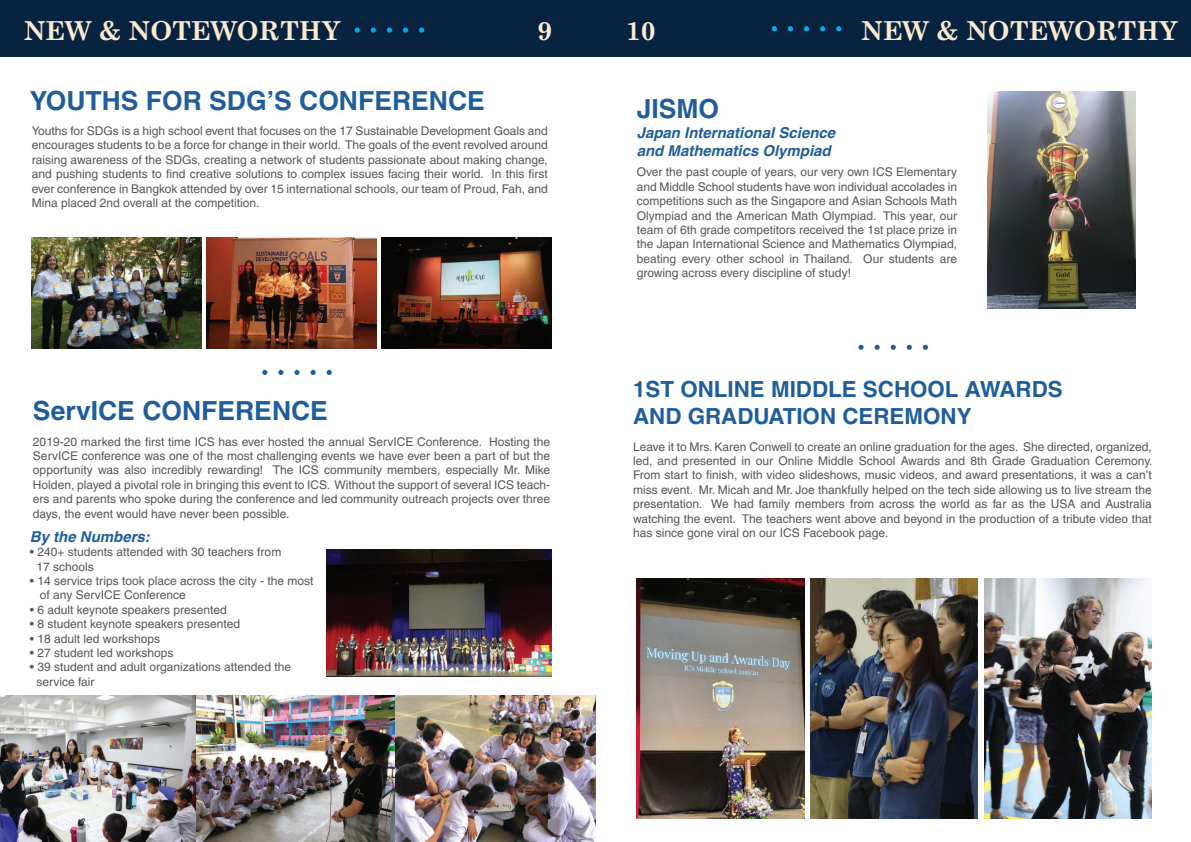
<style>
.page{position:relative;width:1191px;height:842px;background:#fff}
.page>*{position:absolute;margin:0;border:0;box-sizing:border-box;transform-origin:0 0}
.t1{font:700 26.3px "Helvetica CE";color:#1f5e9b}
.t2{font:700 26.2px "Century Schoolbook";color:#fbe9d0}
.t3{font:700 22.2px/26.6px "Helvetica CE";color:#1f5e9b}
.t4{font:italic 700 15px/18px "Helvetica";color:#1f5e9b}
.t5{font:12px/14.4px "Helvetica";color:#555659;text-align:justify}
</style>
<div class="page">
<div style="left:595px;top:0;width:596px;height:56px;background:#08233f"></div>
<svg style="left:836px;top:26px;width:5px;height:5px"></svg>
<svg style="left:820px;top:26px;width:5px;height:5px"></svg>
<svg style="left:804px;top:26px;width:5px;height:5px"></svg>
<svg style="left:788px;top:26px;width:5px;height:5px"></svg>
<svg style="left:772px;top:26px;width:5px;height:5px"></svg>
<div style="left:0;top:0;width:595px;height:56px;background:#08233f"></div>
<svg style="left:419px;top:27px;width:5px;height:6px"></svg>
<svg style="left:403px;top:27px;width:5px;height:6px"></svg>
<svg style="left:387px;top:27px;width:5px;height:6px"></svg>
<svg style="left:371px;top:27px;width:5px;height:6px"></svg>
<svg style="left:355px;top:27px;width:5px;height:6px"></svg>
<img style="left:32px;top:237px;width:170px;height:111px">
<img style="left:206px;top:237px;width:170px;height:111px">
<img style="left:381px;top:237px;width:170px;height:111px">
<svg style="left:327px;top:370px;width:5px;height:5px"></svg>
<svg style="left:310px;top:370px;width:6px;height:5px"></svg>
<svg style="left:294px;top:370px;width:5px;height:5px"></svg>
<svg style="left:278px;top:370px;width:5px;height:5px"></svg>
<svg style="left:262px;top:370px;width:5px;height:5px"></svg>
<img style="left:327px;top:549px;width:224px;height:128px">
<img style="left:0;top:696px;width:197px;height:146px">
<img style="left:197px;top:696px;width:199px;height:146px">
<img style="left:396px;top:696px;width:199px;height:146px">
<img style="left:987px;top:91px;width:148px;height:217px">
<svg style="left:923px;top:345px;width:5px;height:5px"></svg>
<svg style="left:906px;top:345px;width:6px;height:5px"></svg>
<svg style="left:890px;top:345px;width:5px;height:5px"></svg>
<svg style="left:874px;top:345px;width:5px;height:5px"></svg>
<svg style="left:858px;top:345px;width:5px;height:5px"></svg>
<img style="left:637px;top:579px;width:167px;height:239px">
<img style="left:810px;top:579px;width:168px;height:239px">
<img style="left:984px;top:579px;width:167px;height:239px">
<h2 class="t2" style="left:24px;top:10px;width:318px">NEW &amp; NOTEWORTHY</h2>
<h2 class="t2" style="left:861px;top:10px;width:318px">NEW &amp; NOTEWORTHY</h2>
<h2 class="t2" style="left:537px;top:10px;width:17px">9</h2>
<h2 class="t2" style="left:625px;top:10px;width:32px">10</h2>
<h1 class="t1" style="left:30px;top:85px;width:456px">YOUTHS FOR SDG’S CONFERENCE</h1>
<p class="t5" style="left:32px;top:124px;width:517px">Youths for SDGs is a high school event that focuses on the 17 Sustainable Development Goals and encourages students to be a force for change in their world. The goals of the event revolved around raising awareness of the SDGs, creating a network of students passionate about making change, and pushing students to find creative solutions to complex issues facing their world. In this first ever conference in Bangkok attended by over 15 international schools, our team of Proud, Fah, and Mina placed 2nd overall at the competition.</p>
<h1 class="t1" style="left:33px;top:394px;width:296px">ServICE CONFERENCE</h1>
<p class="t5" style="left:33px;top:434px;width:519px">2019-20 marked the first time ICS has ever hosted the annual ServICE Conference. Hosting the ServICE conference was one of the most challenging events we have ever been a part of but the opportunity was also incredibly rewarding! The ICS community members, especially Mr. Mike Holden, played a pivotal role in bringing this event to ICS. Without the support of several ICS teach&shy;ers and parents who spoke during the conference and led community outreach projects over three days, the event would have never been possible.</p>
<p class="t4" style="left:30px;top:527px;width:121px">By the Numbers:</p>
<p class="t5" style="left:37px;top:545px;width:246px;text-indent:-7px">• 240+ students attended with 30 teachers from<br>17 schools</p>
<p class="t5" style="left:40px;top:574px;width:275px;text-indent:-10px">• 14 service trips took place across the city - the most of any ServICE Conference</p>
<p class="t5" style="left:30px;top:602px;width:198px">• 6 adult keynote speakers presented</p>
<p class="t5" style="left:30px;top:617px;width:212px">• 8 student keynote speakers presented</p>
<p class="t5" style="left:30px;top:631px;width:132px">• 18 adult led workshops</p>
<p class="t5" style="left:30px;top:646px;width:145px">• 27 student led workshops</p>
<p class="t5" style="left:37px;top:660px;width:256px;text-indent:-7px">• 39 student and adult organizations attended the service fair</p>
<h1 class="t1" style="left:637px;top:93px;width:84px">JISMO</h1>
<p class="t4" style="left:637px;top:123px;width:200px">Japan International Science and Mathematics Olympiad</p>
<p class="t5" style="left:637px;top:165px;width:322px">Over the past couple of years, our very own ICS Elementary and Middle School students have won individual accolades in competitions such as the Singapore and Asian Schools Math Olympiad and the American Math Olympiad. This year, our team of 6th grade competitors received the 1st place prize in the Japan International Science and Mathematics Olympiad, beating every other school in Thailand. Our students are growing across every discipline of study!</p>
<h3 class="t3" style="left:633px;top:376px;width:431px">1ST ONLINE MIDDLE SCHOOL AWARDS<br>AND GRADUATION CEREMONY</h3>
<p class="t5" style="left:633px;top:439px;width:521px">Leave it to Mrs. Karen Conwell to create an online graduation for the ages. She directed, organized, led, and presented in our Online Middle School Awards and 8th Grade Graduation Ceremony.<br>From start to finish, with video slideshows, music videos, and award presentations, it was a can’t miss event. Mr. Micah and Mr. Joe thankfully helped on the tech side allowing us to live stream the presentation. We had family members from across the world as far as the USA and Australia watching the event. The teachers went above and beyond in the production of a tribute video that has since gone viral on our ICS Facebook page.</p>
</div>
